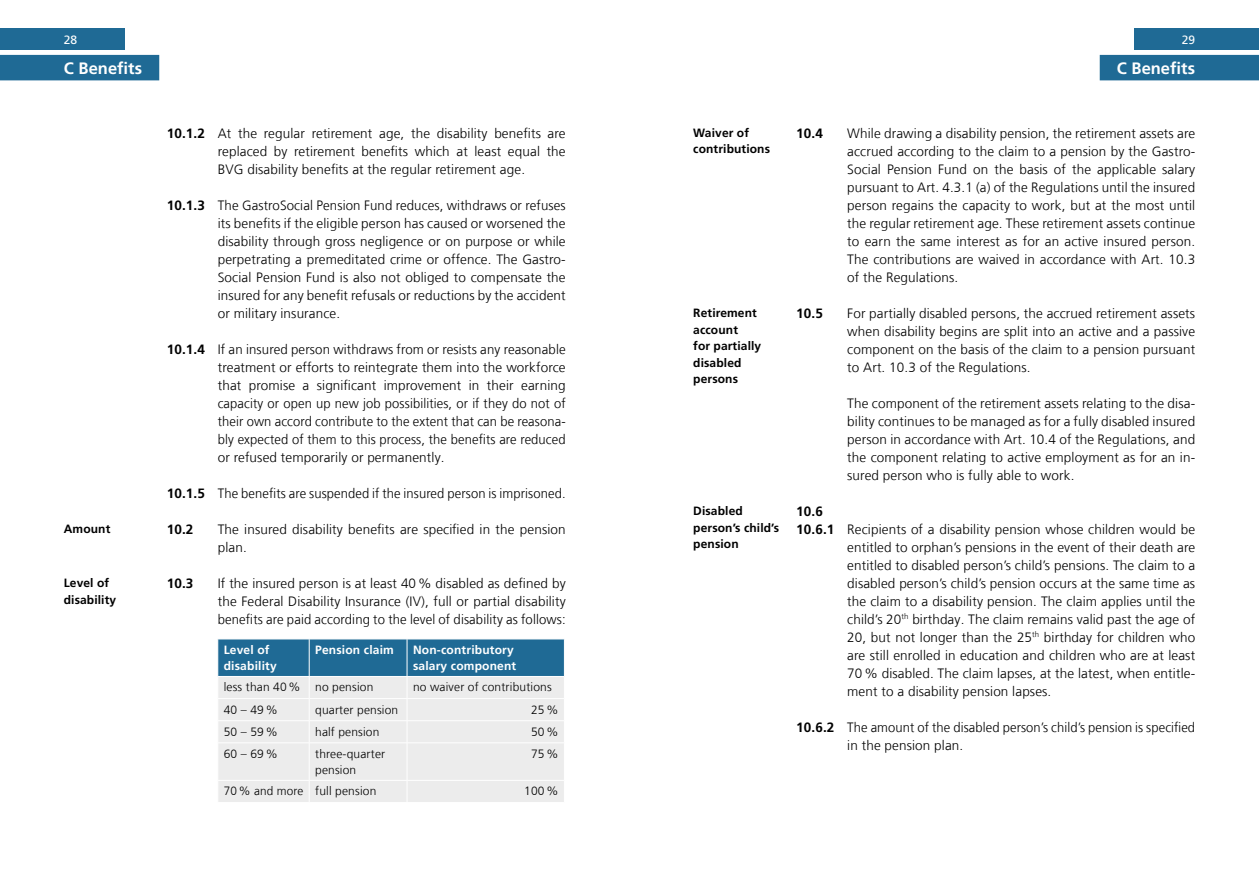
<style>
.page{position:relative;width:1259px;height:893px;background:#fff}
.page>*{position:absolute;margin:0;border:0;box-sizing:border-box;transform-origin:0 0}
.t1{font:700 16.5px "Frutiger LT Com";letter-spacing:.005em;color:#fff}
.t2{font:300 13.5px/18px "Frutiger LT Com";letter-spacing:.01em;color:#000;text-align:justify}
.t3{font:300 13.5px/18px "Frutiger LT Com";letter-spacing:.01em;color:#000;scale:.96 1}
.t4{font:700 13.5px "Frutiger LT Com";letter-spacing:.01em;color:#000}
.t5{font:300 12px/16.5px "Frutiger LT Com";letter-spacing:.015em;color:#000}
.t6{font:700 12px/16.5px "Frutiger LT Com";letter-spacing:.01em;color:#000}
.t7{font:700 12px/16.5px "Frutiger LT Com";letter-spacing:.015em;color:#fff}
.t8{font:12px "Frutiger LT Com";color:#fff}
.s1{font-weight:700}
</style>
<div class="page">
<div style="left:0;top:29px;width:125px;height:21px;background:#1f6a95"></div>
<div style="left:1134px;top:29px;width:125px;height:21px;background:#1f6a95"></div>
<svg style="left:217px;top:639px;width:348px;height:163px;background:#bfd0d9"></svg>
<div style="left:1099px;top:55px;width:160px;height:25px;background:#1f6a95"></div>
<div style="left:0;top:55px;width:159px;height:25px;background:#1f6a95"></div>
<p class="t8" style="left:64px;top:33px;width:15px">28</p>
<p class="t8" style="left:1181px;top:33px;width:15px">29</p>
<p class="t1" style="left:64px;top:58px;width:80px">C Benefits</p>
<p class="t1" style="left:1116px;top:58px;width:80px">C Benefits</p>
<p class="t6" style="left:64px;top:521px;width:48px">Amount</p>
<p class="t6" style="left:64px;top:575px;width:54px">Level of disability</p>
<p class="t2" style="left:218px;top:124px;width:349px;text-indent:-51px"><span class="s1">10.1.2</span> At the regular retirement age, the disability benefits are replaced by retirement benefits which at least equal the BVG disability benefits at the regular retirement age.</p>
<p class="t2" style="left:218px;top:196px;width:349px;text-indent:-51px"><span class="s1">10.1.3</span> The GastroSocial Pension Fund reduces, withdraws or refuses its benefits if the eligible person has caused or worsened the disability through gross negligence or on purpose or while perpetrating a premeditated crime or offence. The Gastro-Social Pension Fund is also not obliged to compensate the insured for any benefit refusals or reductions by the accident or military insurance.</p>
<p class="t2" style="left:218px;top:340px;width:349px;text-indent:-51px"><span class="s1">10.1.4</span> If an insured person withdraws from or resists any reasonable treatment or efforts to reintegrate them into the workforce that promise a significant improvement in their earning capacity or open up new job possibilities, or if they do not of their own accord contribute to the extent that can be reasona&shy;bly expected of them to this process, the benefits are reduced or refused temporarily or permanently.</p>
<p class="t3" style="left:167px;top:484px;width:417px"><span class="s1">10.1.5</span> The benefits are suspended if the insured person is imprisoned.</p>
<p class="t4" style="left:167px;top:521px;width:28px">10.2</p>
<p class="t2" style="left:218px;top:520px;width:349px">The insured disability benefits are specified in the pension plan.</p>
<p class="t4" style="left:167px;top:575px;width:28px">10.3</p>
<p class="t2" style="left:218px;top:574px;width:349px">If the insured person is at least 40% disabled as defined by the Federal Disability Insurance (IV), full or partial disability benefits are paid according to the level of disability as follows:</p>
<p class="t7" style="left:224px;top:641px;width:54px">Level of disability</p>
<p class="t7" style="left:315px;top:641px;width:80px">Pension claim</p>
<p class="t7" style="left:413px;top:641px;width:105px">Non-contributory salary component</p>
<p class="t5" style="left:224px;top:679px;width:151px">less than 40% no pension</p>
<p class="t5" style="left:413px;top:679px;width:140px">no waiver of contributions</p>
<p class="t5" style="left:224px;top:701px;width:55px">40 – 49%</p>
<p class="t5" style="left:315px;top:701px;width:85px">quarter pension</p>
<p class="t5" style="left:531px;top:701px;width:29px">25%</p>
<p class="t5" style="left:224px;top:723px;width:55px">50 – 59%</p>
<p class="t5" style="left:315px;top:723px;width:66px">half pension</p>
<p class="t5" style="left:531px;top:723px;width:29px">50%</p>
<p class="t5" style="left:224px;top:745px;width:55px">60 – 69%</p>
<p class="t5" style="left:315px;top:745px;width:71px">three-quarter pension</p>
<p class="t5" style="left:531px;top:745px;width:29px">75%</p>
<p class="t5" style="left:224px;top:783px;width:154px">70% and more full pension</p>
<p class="t5" style="left:524px;top:783px;width:36px">100%</p>
<p class="t6" style="left:693px;top:124px;width:78px">Waiver of contributions</p>
<p class="t6" style="left:693px;top:305px;width:69px">Retirement account<br>for partially disabled persons</p>
<p class="t6" style="left:693px;top:503px;width:87px">Disabled person’s child’s pension</p>
<p class="t4" style="left:796px;top:125px;width:28px">10.4</p>
<p class="t2" style="left:847px;top:124px;width:349px">While drawing a disability pension, the retirement assets are accrued according to the claim to a pension by the Gastro-Social Pension Fund on the basis of the applicable salary pursuant to Art. 4.3.1 (a) of the Regulations until the insured person regains the capacity to work, but at the most until the regular retirement age. These retirement assets continue to earn the same interest as for an active insured person.<br>The contributions are waived in accordance with Art. 10.3 of the Regulations.</p>
<p class="t4" style="left:796px;top:305px;width:28px">10.5</p>
<p class="t2" style="left:847px;top:304px;width:349px">For partially disabled persons, the accrued retirement assets when disability begins are split into an active and a passive component on the basis of the claim to a pension pursuant to Art. 10.3 of the Regulations.</p>
<p class="t2" style="left:847px;top:394px;width:349px">The component of the retirement assets relating to the disa&shy;bility continues to be managed as for a fully disabled insured person in accordance with Art. 10.4 of the Regulations, and the component relating to active employment as for an in&shy;sured person who is fully able to work.</p>
<p class="t4" style="left:796px;top:503px;width:28px">10.6</p>
<p class="t2" style="left:796px;top:520px;width:400px"><span class="s1">10.6.1</span> Recipients of a disability pension whose children would be</p>
<p class="t2" style="left:847px;top:538px;width:349px">entitled to orphan’s pensions in the event of their death are</p>
<p class="t2" style="left:847px;top:556px;width:349px">entitled to disabled person’s child’s pensions. The claim to a</p>
<p class="t2" style="left:847px;top:574px;width:349px">disabled person’s child’s pension occurs at the same time as</p>
<p class="t2" style="left:847px;top:592px;width:349px">the claim to a disability pension. The claim applies until the</p>
<p class="t2" style="left:847px;top:610px;width:349px">child’s 20<sup>th</sup> birthday. The claim remains valid past the age of</p>
<p class="t2" style="left:847px;top:628px;width:349px">20, but not longer than the 25<sup>th</sup> birthday for children who</p>
<p class="t2" style="left:847px;top:646px;width:349px">are still enrolled in education and children who are at least</p>
<p class="t2" style="left:847px;top:664px;width:349px">70% disabled. The claim lapses, at the latest, when entitle-</p>
<p class="t2" style="left:847px;top:682px;width:206px">ment to a disability pension lapses.</p>
<p class="t3" style="left:847px;top:718px;width:364px;text-indent:-51px"><span class="s1">10.6.2</span> The amount of the disabled person’s child’s pension is specified in the pension plan.</p>
</div>
